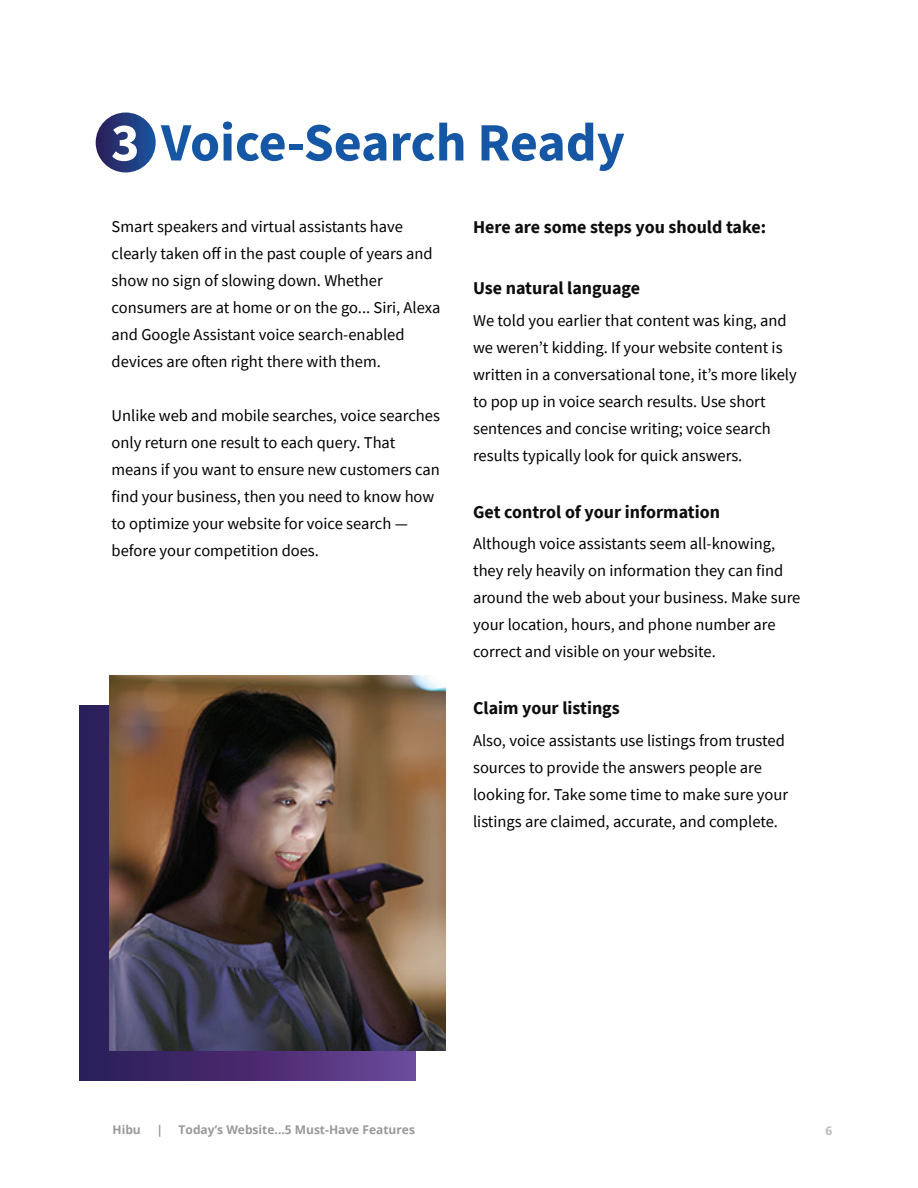
<style>
.page{position:relative;width:918px;height:1188px;background:#fff}
.page>*{position:absolute;margin:0;border:0;box-sizing:border-box;transform-origin:0 0}
.t1{font:700 54px "Source Sans Pro";color:#1557a5}
.t2{font:700 18px "Source Sans Pro";color:#0c0d0c}
.t3{font:16.5px/27px "Source Sans Pro";color:#000}
.t4{font:700 12px "Open Sans";color:#999}
.t5{font:700 12px "Open Sans";color:#bcbdc0}
.s1{color:#fff}
</style>
<div class="page">
<div style="left:96px;top:112px;width:60px;height:60px;background:linear-gradient(to right,#2c1b56,#205aa2);border-radius:30px"></div>
<div style="left:80px;top:706px;width:335px;height:375px;background:linear-gradient(to right,#281952,#6c4596)"></div>
<img style="left:110px;top:676px;width:335px;height:375px">
<h1 class="t1" style="left:111px;top:106px;width:515px"><span class="s1">3</span> Voice-Search Ready</h1>
<p class="t3" style="left:112px;top:213px;width:330px">Smart speakers and virtual assistants have clearly taken off in the past couple of years and show no sign of slowing down. Whether consumers are at home or on the go... Siri, Alexa and Google Assistant voice search-enabled devices are often right there with them.</p>
<p class="t3" style="left:112px;top:402px;width:330px">Unlike web and mobile searches, voice searches only return one result to each query. That means if you want to ensure new customers can find your business, then you need to know how to optimize your website for voice search — before your competition does.</p>
<p class="t2" style="left:473px;top:215px;width:295px">Here are some steps you should take:</p>
<p class="t2" style="left:473px;top:276px;width:169px">Use natural language</p>
<p class="t3" style="left:473px;top:307px;width:325px">We told you earlier that content was king, and we weren’t kidding. If your website content is written in a conversational tone, it’s more likely to pop up in voice search results. Use short sentences and concise writing; voice search results typically look for quick answers.</p>
<p class="t2" style="left:473px;top:500px;width:248px">Get control of your information</p>
<p class="t3" style="left:473px;top:530px;width:329px">Although voice assistants seem all-knowing, they rely heavily on information they can find around the web about your business. Make sure your location, hours, and phone number are correct and visible on your website.</p>
<p class="t2" style="left:473px;top:696px;width:148px">Claim your listings</p>
<p class="t3" style="left:473px;top:727px;width:317px">Also, voice assistants use listings from trusted sources to provide the answers people are looking for. Take some time to make sure your listings are claimed, accurate, and complete.</p>
<p class="t4" style="left:113px;top:1121px;width:30px">Hibu</p>
<p class="t4" style="left:156px;top:1121px;width:8px">|</p>
<p class="t4" style="left:179px;top:1121px;width:238px">Today’s Website...5 Must-Have Features</p>
<p class="t5" style="left:826px;top:1122px;width:8px">6</p>
</div>
